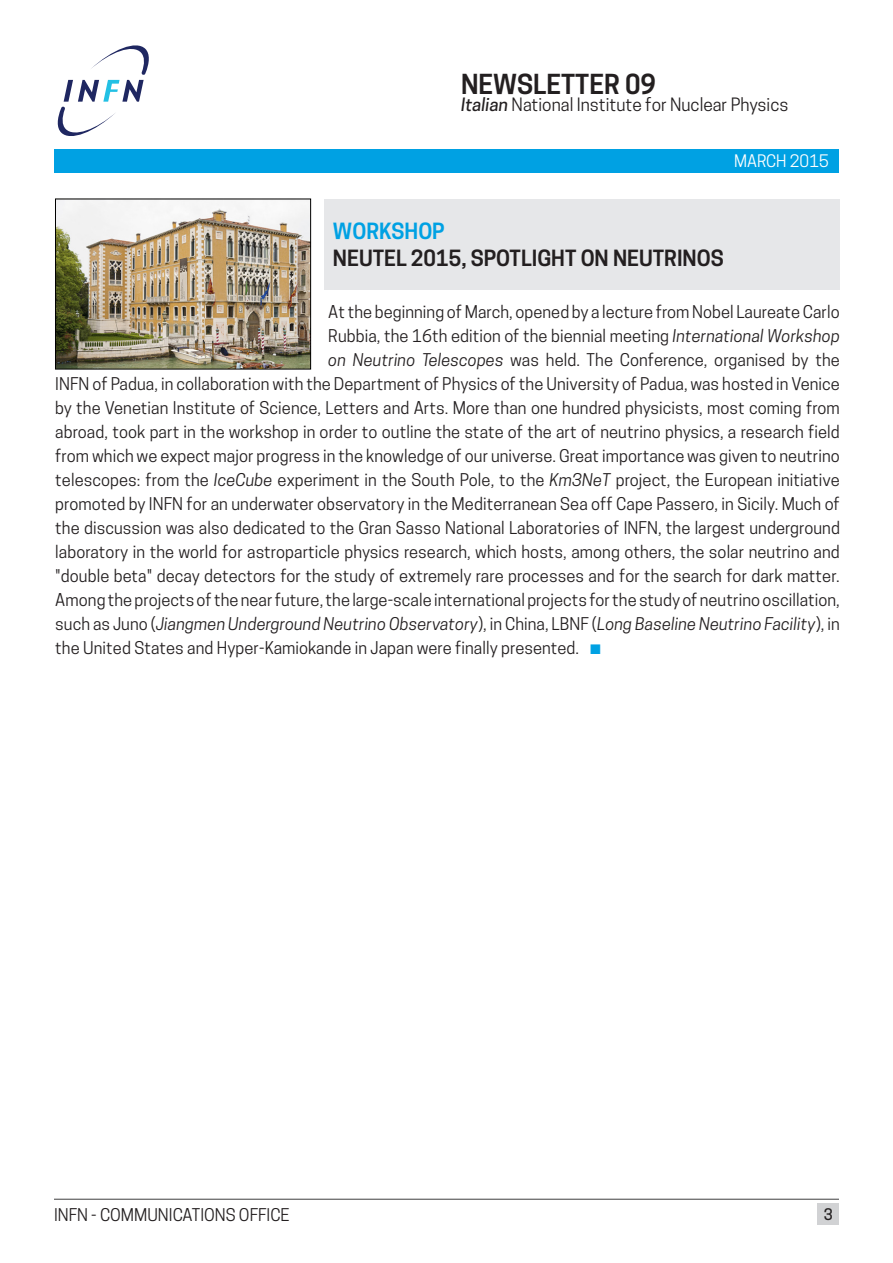
<style>
.page{position:relative;width:893px;height:1263px;background:#fff}
.page>*{position:absolute;margin:0;border:0;box-sizing:border-box;transform-origin:0 0}
.t1{font:600 25.95px "Cooper Hewitt";color:#231f20}
.t2{font:600 21px "Cooper Hewitt";color:#231f20}
.t3{font:600 21px "Cooper Hewitt";color:#00a1e3}
.t4{font:17.25px "Cooper Hewitt";color:#231f20}
.t5{font:16.5px "Cooper Hewitt";letter-spacing:.005em;color:#231f20}
.t6{font:italic 16.5px "Cooper Hewitt";letter-spacing:.005em;color:#231f20}
.t7{font:16.2px "Cooper Hewitt";color:#fff}
.t8{font:500 15px "Cooper Hewitt";color:#231f20}
.s1{font-weight:500;font-style:italic}
.s2{font-style:italic}
.s3{font-style:normal}
.s4{font-size:18px;color:#00a1e3}
</style>
<div class="page">
<hr style="left:54px;top:1199px;width:785px;height:1px;background:#3e3e3f">
<div style="left:818px;top:1203px;width:21px;height:22px;background:#d1d2d4"></div>
<div style="left:54px;top:149px;width:785px;height:23px;background:#00a1e3"></div>
<svg style="left:57px;top:45px;width:92px;height:91px"></svg>
<img style="left:57px;top:201px;width:252px;height:166px">
<div style="left:55px;top:199px;width:256px;height:170px;border:1px solid #000"></div>
<div style="left:324px;top:199px;width:516px;height:91px;background:#e6e7e9"></div>
<p class="t1" style="left:461px;top:69px;width:197px">NEWSLETTER 09</p>
<p class="t4" style="left:461px;top:95px;width:329px"><span class="s1">Italian</span> National Institute for Nuclear Physics</p>
<p class="t7" style="left:734px;top:151px;width:96px">MARCH 2015</p>
<p class="t3" style="left:333px;top:218px;width:113px">WORKSHOP</p>
<p class="t2" style="left:333px;top:245px;width:392px">NEUTEL 2015, SPOTLIGHT ON NEUTRINOS</p>
<p class="t5" style="left:328px;top:302px;width:513px">At the beginning of March, opened by a lecture from Nobel Laureate Carlo</p>
<p class="t5" style="left:328px;top:326px;width:513px">Rubbia, the 16th edition of the biennial meeting <span class="s2">International Workshop</span></p>
<p class="t5" style="left:328px;top:350px;width:513px"><span class="s2">on Neutrino Telescopes</span> was held. The Conference, organised by the</p>
<p class="t5" style="left:55px;top:374px;width:786px">INFN of Padua, in collaboration with the Department of Physics of the University of Padua, was hosted in Venice</p>
<p class="t5" style="left:55px;top:398px;width:786px">by the Venetian Institute of Science, Letters and Arts. More than one hundred physicists, most coming from</p>
<p class="t5" style="left:55px;top:422px;width:786px">abroad, took part in the workshop in order to outline the state of the art of neutrino physics, a research field</p>
<p class="t5" style="left:55px;top:446px;width:786px">from which we expect major progress in the knowledge of our universe. Great importance was given to neutrino</p>
<p class="t5" style="left:55px;top:470px;width:786px">telescopes: from the <span class="s2">IceCube</span> experiment in the South Pole, to the <span class="s2">Km3NeT</span> project, the European initiative</p>
<p class="t5" style="left:55px;top:494px;width:786px">promoted by INFN for an underwater observatory in the Mediterranean Sea off Cape Passero, in Sicily. Much of</p>
<p class="t5" style="left:55px;top:518px;width:786px">the discussion was also dedicated to the Gran Sasso National Laboratories of INFN, the largest underground</p>
<p class="t5" style="left:55px;top:542px;width:786px">laboratory in the world for astroparticle physics research, which hosts, among others, the solar neutrino and</p>
<p class="t5" style="left:55px;top:566px;width:786px">"double beta" decay detectors for the study of extremely rare processes and for the search for dark matter.</p>
<p class="t5" style="left:55px;top:590px;width:786px">Among the projects of the near future, the large-scale international projects for the study of neutrino oscillation,</p>
<p class="t6" style="left:55px;top:614px;width:786px"><span class="s3">such as Juno (</span>Jiangmen Underground Neutrino Observatory<span class="s3">), in China, LBNF (</span>Long Baseline Neutrino Facility<span class="s3">), in</span></p>
<p class="t5" style="left:55px;top:638px;width:548px">the United States and Hyper-Kamiokande in Japan were finally presented. <span class="s4">▪</span></p>
<p class="t5" style="left:54px;top:1205px;width:237px">INFN - COMMUNICATIONS OFFICE</p>
<p class="t8" style="left:824px;top:1205px;width:10px">3</p>
</div>
